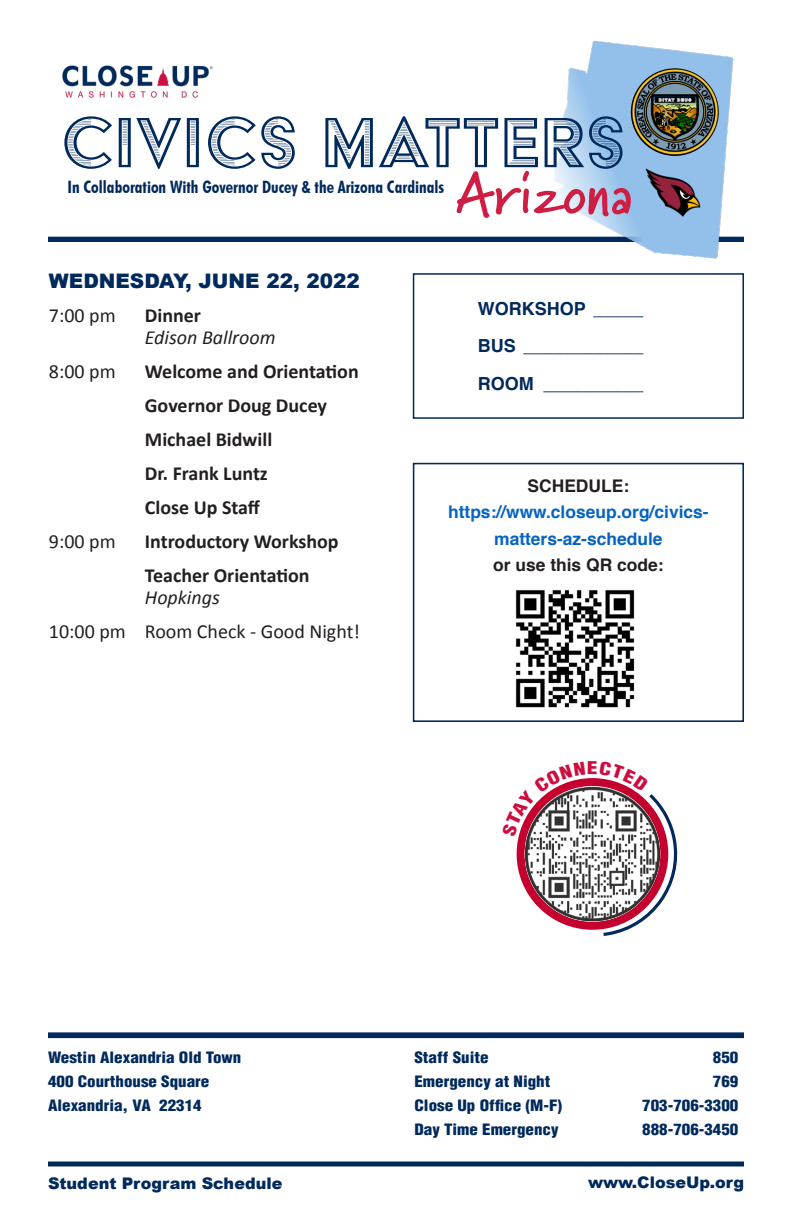
<style>
.page{position:relative;width:792px;height:1224px;background:#fff}
.page>*{position:absolute;margin:0;border:0;box-sizing:border-box;transform-origin:0 0}
.Table_Paragraph{font:700 20px/22px "Calibri";color:#231f20}
.Table_Paragraph-2{font:20px "Calibri";color:#231f20}
.heading_1{font:900 20px "Arial";color:#00295c}
.Table_Paragraph-3{font:italic 20px/22px "Calibri";color:#231f20}
.t1{font:700 18px "Helvetica";color:#00295c}
.t2{font:700 17.4px/26.6px "Helvetica";color:#0563c1;text-align:center}
.t3{font:700 17.4px "Helvetica";color:#231f20}
.t4{font:700 condensed 17px "Futura BT";color:#00295c}
.t5{font:900 16px "Arial";color:#00295c}
.FooterA{font:900 condensed 15.4px/24px "Helvetica";color:#00295c;scale:1.11 1}
.s1{font-weight:700;font-style:normal}
.s2{font-weight:400;font-style:italic}
.s3{color:#231f20}
</style>
<div class="page">
<hr style="left:48px;top:1162px;width:696px;height:4px;background:#00295c">
<div style="left:48px;top:237px;width:696px;height:5px;background:#00295c"></div>
<img style="left:523px;top:40px;width:221px;height:219px">
<img style="left:644px;top:168px;width:58px;height:49px">
<img style="left:62px;top:65px;width:151px;height:33px">
<svg style="left:64px;top:116px;width:567px;height:102px"></svg>
<img style="left:631px;top:68px;width:88px;height:88px;border-radius:44px">
<div style="left:48px;top:1032px;width:696px;height:6px;background:#00295c"></div>
<div style="left:413px;top:463px;width:331px;height:259px;border:2px solid #00295c"></div>
<img style="left:515px;top:590px;width:120px;height:118px">
<div style="left:413px;top:273px;width:331px;height:146px;border:2px solid #00295c"></div>
<svg style="left:516px;top:778px;width:162px;height:158px"></svg>
<p class="t4" style="left:67px;top:177px;width:378px">In Collaboration With Governor Ducey &amp; the Arizona Cardinals</p>
<p class="heading_1" style="left:49px;top:270px;width:312px">WEDNESDAY, JUNE 22, 2022</p>
<p class="Table_Paragraph-2" style="left:49px;top:303px;width:68px">7:00 pm</p>
<p class="Table_Paragraph-3" style="left:145px;top:304px;width:132px"><span class="s1">Dinner<br></span>Edison Ballroom</p>
<p class="Table_Paragraph-2" style="left:49px;top:359px;width:68px">8:00 pm</p>
<p class="Table_Paragraph" style="left:145px;top:360px;width:215px">Welcome and Orientation</p>
<p class="Table_Paragraph" style="left:145px;top:394px;width:184px">Governor Doug Ducey</p>
<p class="Table_Paragraph" style="left:145px;top:428px;width:129px">Michael Bidwill</p>
<p class="Table_Paragraph" style="left:145px;top:462px;width:125px">Dr. Frank Luntz</p>
<p class="Table_Paragraph" style="left:145px;top:496px;width:117px">Close Up Staff</p>
<p class="Table_Paragraph-2" style="left:49px;top:529px;width:68px">9:00 pm</p>
<p class="Table_Paragraph" style="left:145px;top:530px;width:195px">Introductory Workshop</p>
<p class="Table_Paragraph" style="left:145px;top:564px;width:166px">Teacher Orientation<br><span class="s2">Hopkings</span></p>
<p class="Table_Paragraph-2" style="left:49px;top:619px;width:313px">10:00 pm Room Check - Good Night!</p>
<p class="t1" style="left:478px;top:294px;width:167px">WORKSHOP _____</p>
<p class="t1" style="left:478px;top:331px;width:167px">BUS ____________</p>
<p class="t1" style="left:478px;top:369px;width:167px">ROOM __________</p>
<p class="t2" style="left:448px;top:472px;width:262px"><span class="s3">SCHEDULE: </span>https://www.closeup.org/civics&shy;matters-az-schedule</p>
<p class="t3" style="left:493px;top:551px;width:172px">or use this QR code:</p>
<p class="FooterA" style="left:48px;top:1046px;width:176px">Westin Alexandria Old Town<br>400 Courthouse Square<br>Alexandria, VA 22314</p>
<p class="FooterA" style="left:414px;top:1046px;width:68px">Staff Suite</p>
<p class="FooterA" style="left:713px;top:1046px;width:24px">850</p>
<p class="FooterA" style="left:414px;top:1070px;width:124px">Emergency at Night</p>
<p class="FooterA" style="left:713px;top:1070px;width:24px">769</p>
<p class="FooterA" style="left:414px;top:1094px;width:135px">Close Up Office (M-F)</p>
<p class="FooterA" style="left:642px;top:1094px;width:88px">703-706-3300</p>
<p class="FooterA" style="left:414px;top:1118px;width:131px">Day Time Emergency</p>
<p class="FooterA" style="left:642px;top:1118px;width:88px">888-706-3450</p>
<p class="t5" style="left:48px;top:1174px;width:236px">Student Program Schedule</p>
<p class="t5" style="left:588px;top:1174px;width:158px">www.CloseUp.org</p>
</div>
